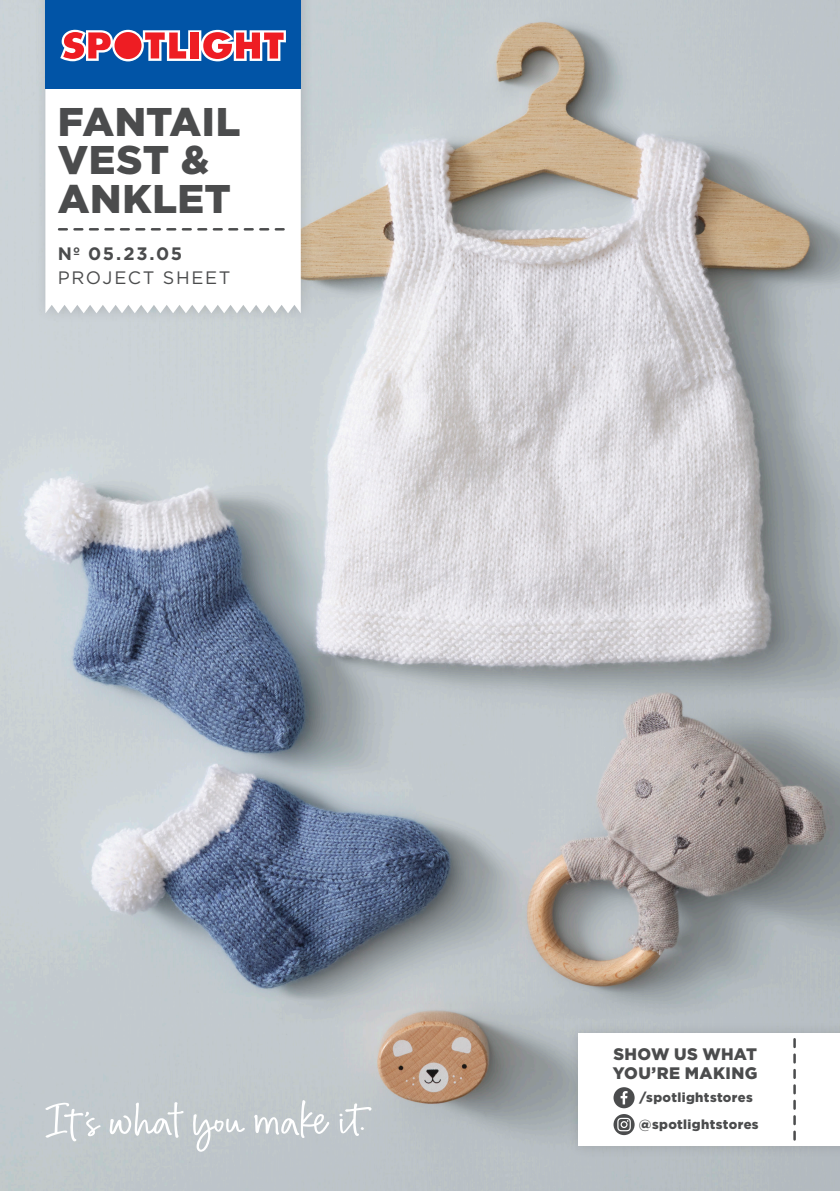
<style>
.page{position:relative;width:840px;height:1191px;background:#fff}
.page>*{position:absolute;margin:0;border:0;box-sizing:border-box;transform-origin:0 0}
.t1{font:900 40px/38.4px "Gotham";letter-spacing:.01em;color:#4b4c4d}
.t2{font:18px/24px "Gotham";letter-spacing:.095em;color:#4b4c4d}
.t3{font:900 16.6px/19.4px "Gotham";letter-spacing:.02em;color:#4b4c4d}
.t4{font:900 13px/26.8px "Gotham";letter-spacing:.025em;color:#4b4c4d}
.s1{font-weight:700}
</style>
<div class="page">
<img style="left:0;top:0;width:839px;height:1191px">
<svg style="left:193px;top:1114px;width:52px;height:37px"></svg>
<svg style="left:45px;top:1102px;width:56px;height:39px;background:#ccd2d5"></svg>
<svg style="left:109px;top:1102px;width:74px;height:35px"></svg>
<svg style="left:339px;top:1103px;width:32px;height:33px"></svg>
<svg style="left:254px;top:1100px;width:75px;height:38px"></svg>
<div style="left:566px;top:1022px;width:273px;height:137px;background:#231f20;opacity:.15"></div>
<div style="left:577px;top:1033px;width:262px;height:112px;background:#fff"></div>
<svg style="left:793px;top:1039px;width:2px;height:100px"></svg>
<div style="left:613px;top:1087px;width:21px;height:21px;background:#4b4c4d;border-radius:50%"></div>
<svg style="left:620px;top:1091px;width:7px;height:13px"></svg>
<svg style="left:613px;top:1114px;width:21px;height:21px"></svg>
<svg style="left:617px;top:1117px;width:13px;height:14px"></svg>
<div style="left:34px;top:0;width:280px;height:325px;background:#231f20;opacity:.15"></div>
<svg style="left:45px;top:89px;width:255px;height:224px"></svg>
<svg style="left:59px;top:228px;width:224px;height:2px"></svg>
<div style="left:45px;top:0;width:255px;height:89px;background:#0154a6"></div>
<svg style="left:60px;top:30px;width:226px;height:31px;background:#c77082"></svg>
<p class="t1" style="left:58px;top:102px;width:184px">FANTAIL<br>VEST &amp;<br>ANKLET</p>
<p class="t2" style="left:58px;top:241px;width:174px"><span class="s1">Nº 05.23.05<br></span>PROJECT SHEET</p>
<p class="t3" style="left:612px;top:1043px;width:146px">SHOW US WHAT<br>YOU’RE MAKING</p>
<p class="t4" style="left:638px;top:1084px;width:121px">/spotlightstores @spotlightstores</p>
</div>
